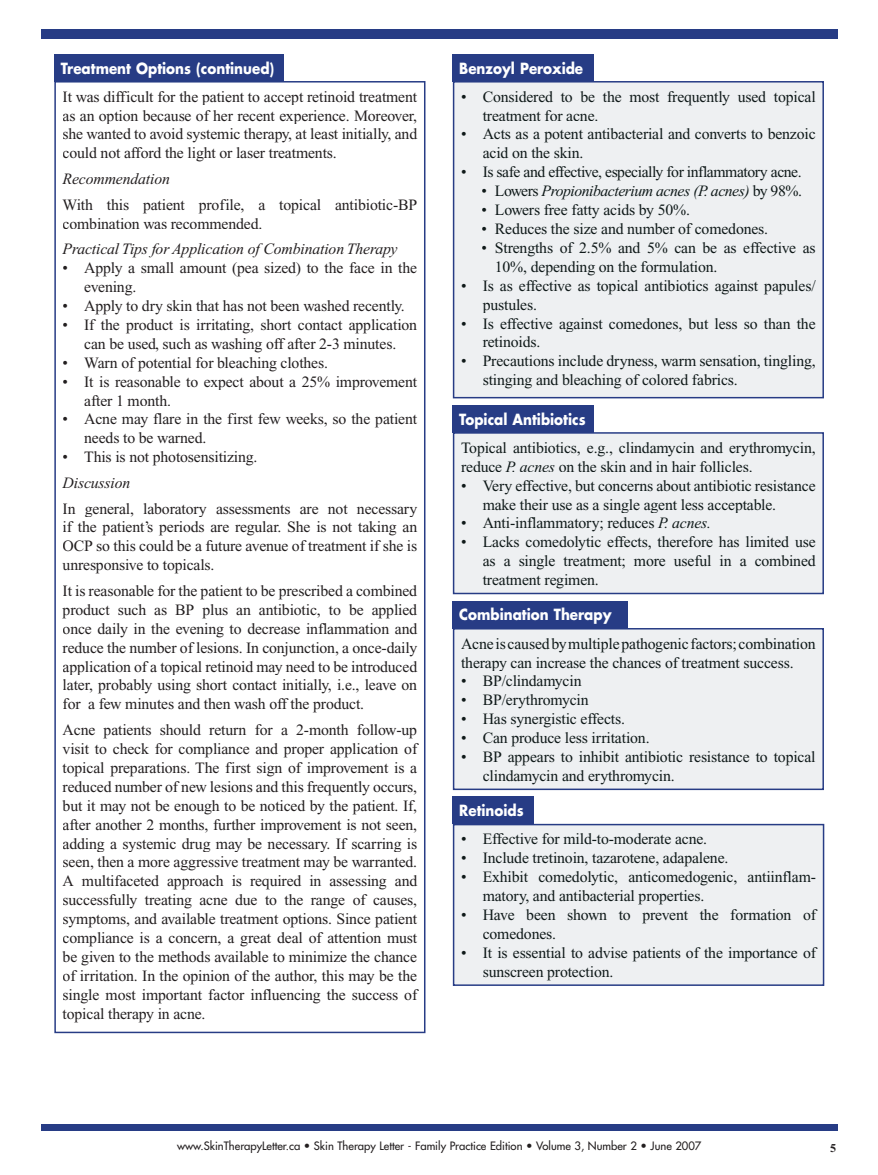
<style>
.page{position:relative;width:878px;height:1175px;background:#fff}
.page>*{position:absolute;margin:0;border:0;box-sizing:border-box;transform-origin:0 0}
.t1{font:15.75px/18.9px "Times New Roman";letter-spacing:-.01em;color:#231f20;text-align:justify}
.t2{font:15.75px/18.9px "Times New Roman";letter-spacing:-.01em;color:#0f1919}
.t3{font:italic 15.75px "Times New Roman";letter-spacing:-.01em;color:#231f20}
.t4{font:15.75px "Times New Roman";letter-spacing:-.03em;color:#0f1919}
.t5{font:italic 15.75px "Times New Roman";letter-spacing:-.03em;color:#0f1919}
.t6{font:700 15px "Futura";color:#fff;scale:.9 1}
.t7{font:700 12px "Times New Roman";color:#231f20}
.t8{font:11.25px "Futura";color:#231f20}
.s1{font-style:normal}
.s2{font-style:italic}
</style>
<div class="page">
<div style="left:41px;top:29px;width:796px;height:9px;background:#273c85"></div>
<div style="left:41px;top:1124px;width:796px;height:6px;background:#273c85"></div>
<svg style="left:54px;top:81px;width:371px;height:952px"></svg>
<div style="left:54px;top:54px;width:230px;height:27px;background:#273c85"></div>
<div style="left:453px;top:81px;width:371px;height:317px;background:#eef0f2"></div>
<div style="left:452px;top:54px;width:142px;height:27px;background:#273c85"></div>
<div style="left:453px;top:628px;width:371px;height:162px;background:#eef0f2"></div>
<div style="left:452px;top:601px;width:176px;height:27px;background:#273c85"></div>
<div style="left:453px;top:824px;width:371px;height:162px;background:#eef0f2"></div>
<div style="left:452px;top:796px;width:81px;height:28px;background:#273c85"></div>
<div style="left:452px;top:405px;width:142px;height:27px;background:#273c85"></div>
<div style="left:453px;top:432px;width:371px;height:162px;background:#eef0f2"></div>
<p class="t6" style="left:61px;top:58px;width:239px">Treatment Options (continued)</p>
<p class="t1" style="left:63px;top:87px;width:356px">It was difficult for the patient to accept retinoid treatment as an option because of her recent experience. Moreover, she wanted to avoid systemic therapy, at least initially, and could not afford the light or laser treatments.</p>
<p class="t3" style="left:63px;top:170px;width:109px">Recommendation</p>
<p class="t1" style="left:63px;top:195px;width:356px">With this patient profile, a topical antibiotic-BP combination was recommended.</p>
<p class="t3" style="left:63px;top:240px;width:336px">Practical Tips for Application of Combination Therapy</p>
<p class="t1" style="left:84px;top:258px;width:334px;text-indent:-22px">• Apply a small amount (pea sized) to the face in the evening.</p>
<p class="t1" style="left:63px;top:296px;width:344px">• Apply to dry skin that has not been washed recently.</p>
<p class="t1" style="left:63px;top:315px;width:356px;text-align:center">• If the product is irritating, short contact application can be used, such as washing off after 2-3 minutes.</p>
<p class="t1" style="left:63px;top:353px;width:267px">• Warn of potential for bleaching clothes.</p>
<p class="t1" style="left:84px;top:372px;width:334px;text-indent:-22px">• It is reasonable to expect about a 25% improvement after 1 month.</p>
<p class="t1" style="left:84px;top:410px;width:334px;text-indent:-22px">• Acne may flare in the first few weeks, so the patient needs to be warned.</p>
<p class="t1" style="left:63px;top:447px;width:196px">• This is not photosensitizing.</p>
<p class="t3" style="left:63px;top:474px;width:69px">Discussion</p>
<p class="t1" style="left:63px;top:499px;width:356px">In general, laboratory assessments are not necessary if the patient’s periods are regular. She is not taking an OCP so this could be a future avenue of treatment if she is unresponsive to topicals.</p>
<p class="t1" style="left:63px;top:581px;width:356px">It is reasonable for the patient to be prescribed a combined product such as BP plus an antibiotic, to be applied once daily in the evening to decrease inflammation and reduce the number of lesions. In conjunction, a once-daily application of a topical retinoid may need to be introduced later, probably using short contact initially, i.e., leave on for a few minutes and then wash off the product.</p>
<p class="t1" style="left:63px;top:720px;width:356px">Acne patients should return for a 2-month follow-up visit to check for compliance and proper application of topical preparations. The first sign of improvement is a reduced number of new lesions and this frequently occurs, but it may not be enough to be noticed by the patient. If, after another 2 months, further improvement is not seen, adding a systemic drug may be necessary. If scarring is seen, then a more aggressive treatment may be warranted.<br>A multifaceted approach is required in assessing and successfully treating acne due to the range of causes, symptoms, and available treatment options. Since patient compliance is a concern, a great deal of attention must be given to the methods available to minimize the chance of irritation. In the opinion of the author, this may be the single most important factor influencing the success of topical therapy in acne.</p>
<p class="t6" style="left:459px;top:58px;width:139px">Benzoyl Peroxide</p>
<p class="t2" style="left:482px;top:87px;width:334px;text-indent:-22px">• Considered to be the most frequently used topical treatment for acne.</p>
<p class="t2" style="left:482px;top:125px;width:334px;text-indent:-22px">• Acts as a potent antibacterial and converts to benzoic acid on the skin.</p>
<p class="t4" style="left:461px;top:163px;width:342px">• Is safe and effective, especially for inflammatory acne.</p>
<p class="t5" style="left:481px;top:182px;width:322px"><span class="s1">• Lowers</span> Propionibacterium acnes (P. acnes) <span class="s1">by 98%.</span></p>
<p class="t2" style="left:481px;top:200px;width:210px">• Lowers free fatty acids by 50%.</p>
<p class="t2" style="left:481px;top:219px;width:288px">• Reduces the size and number of comedones.</p>
<p class="t2" style="left:495px;top:238px;width:322px;text-indent:-14px">• Strengths of 2.5% and 5% can be as effective as<br>10%, depending on the formulation.</p>
<p class="t2" style="left:482px;top:276px;width:334px;text-indent:-22px">• Is as effective as topical antibiotics against papules/ pustules.</p>
<p class="t2" style="left:482px;top:314px;width:334px;text-indent:-22px">• Is effective against comedones, but less so than the retinoids.</p>
<p class="t2" style="left:482px;top:352px;width:334px;text-indent:-22px">• Precautions include dryness, warm sensation, tingling, stinging and bleaching of colored fabrics.</p>
<p class="t6" style="left:459px;top:409px;width:142px">Topical Antibiotics</p>
<p class="t2" style="left:461px;top:438px;width:356px">Topical antibiotics, e.g., clindamycin and erythromycin, reduce <span class="s2">P. acnes</span> on the skin and in hair follicles.</p>
<p class="t2" style="left:482px;top:476px;width:334px;text-indent:-22px">• Very effective, but concerns about antibiotic resistance make their use as a single agent less acceptable.</p>
<p class="t2" style="left:461px;top:514px;width:251px">• Anti-inflammatory; reduces <span class="s2">P. acnes.</span></p>
<p class="t2" style="left:482px;top:532px;width:334px;text-align:justify;text-indent:-22px">• Lacks comedolytic effects, therefore has limited use as a single treatment; more useful in a combined treatment regimen.</p>
<p class="t6" style="left:459px;top:605px;width:171px">Combination Therapy</p>
<p class="t2" style="left:461px;top:634px;width:356px">Acne is caused by multiple pathogenic factors; combination therapy can increase the chances of treatment success.</p>
<p class="t2" style="left:461px;top:671px;width:122px">• BP/clindamycin</p>
<p class="t2" style="left:461px;top:690px;width:129px">• BP/erythromycin</p>
<p class="t2" style="left:461px;top:709px;width:165px">• Has synergistic effects.</p>
<p class="t2" style="left:461px;top:728px;width:190px">• Can produce less irritation.</p>
<p class="t2" style="left:482px;top:747px;width:334px;text-indent:-22px">• BP appears to inhibit antibiotic resistance to topical clindamycin and erythromycin.</p>
<p class="t6" style="left:459px;top:800px;width:73px">Retinoids</p>
<p class="t2" style="left:461px;top:829px;width:247px">• Effective for mild-to-moderate acne.</p>
<p class="t2" style="left:461px;top:848px;width:269px">• Include tretinoin, tazarotene, adapalene.</p>
<p class="t2" style="left:482px;top:867px;width:335px;text-indent:-22px">• Exhibit comedolytic, anticomedogenic, antiinflam&shy;matory, and antibacterial properties.</p>
<p class="t2" style="left:482px;top:905px;width:335px;text-indent:-22px">• Have been shown to prevent the formation of comedones.</p>
<p class="t2" style="left:482px;top:943px;width:335px;text-indent:-22px">• It is essential to advise patients of the importance of sunscreen protection.</p>
<p class="t8" style="left:177px;top:1138px;width:526px">www.SkinTherapyLetter.ca • Skin Therapy Letter - Family Practice Edition • Volume 3, Number 2 • June 2007</p>
<p class="t7" style="left:830px;top:1141px;width:7px">5</p>
</div>
